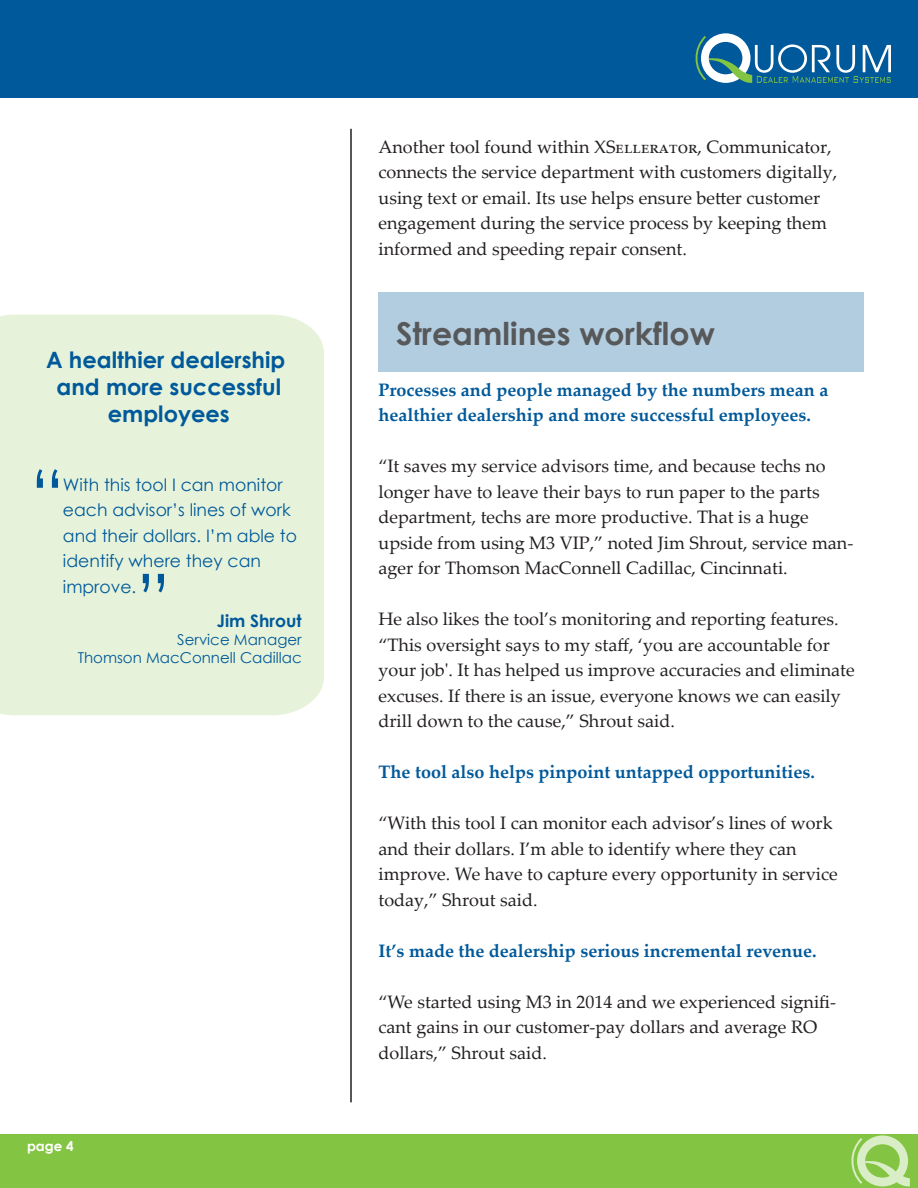
<style>
.page{position:relative;width:918px;height:1188px;background:#fff}
.page>*{position:absolute;margin:0;border:0;box-sizing:border-box;transform-origin:0 0}
.t1{font:700 31.5px "Century Gothic";color:#57585a}
.t2{font:700 22.5px/27px "Century Gothic";color:#00599a;text-align:center}
.t3{font:18px/25.5px "Palatino Linotype";color:#231f20}
.t4{font:700 18px/25.5px "Palatino Linotype";color:#00599a}
.t5{font:17.25px/25.5px "Century Gothic";color:#00599a}
.t6{font:700 17.25px "Century Gothic";color:#00599a}
.t7{font:15px/18px "Century Gothic";color:#00599a;text-align:right}
.t8{font:700 13.5px "Century Gothic";color:#fff}
</style>
<div class="page">
<div style="left:0;top:315px;width:324px;height:400px;background:#e6f3da"></div>
<div style="left:378px;top:292px;width:486px;height:79px;background:#b3cde0"></div>
<div style="left:0;top:1134px;width:918px;height:54px;background:#84c443"></div>
<div style="left:0;top:0;width:918px;height:97px;background:#00599a"></div>
<svg style="left:695px;top:33px;width:196px;height:50px"></svg>
<hr style="left:350px;top:129px;width:2px;height:973px;background:#231f20">
<svg style="left:37px;top:469px;width:21px;height:19px"></svg>
<svg style="left:143px;top:574px;width:21px;height:18px"></svg>
<svg style="left:851px;top:1135px;width:59px;height:52px"></svg>
<p class="t2" style="left:46px;top:345px;width:241px">A healthier dealership and more successful employees</p>
<p class="t5" style="left:63px;top:472px;width:236px">With this tool I can monitor each advisor’s lines of work and their dollars. I’m able to identify where they can improve.</p>
<p class="t6" style="left:217px;top:608px;width:86px">Jim Shrout</p>
<p class="t7" style="left:78px;top:631px;width:226px">Service Manager<br>Thomson MacConnell Cadillac</p>
<p class="t8" style="left:27px;top:1136px;width:48px">page 4</p>
<p class="t3" style="left:379px;top:133px;width:460px">Another tool found within XSELLERATOR, Communicator, connects the service department with customers digitally, using text or email. Its use helps ensure better customer engagement during the service process by keeping them informed and speeding repair consent.</p>
<h1 class="t1" style="left:396px;top:309px;width:320px">Streamlines workflow</h1>
<p class="t4" style="left:379px;top:376px;width:451px">Processes and people managed by the numbers mean a healthier dealership and more successful employees.</p>
<p class="t3" style="left:379px;top:453px;width:476px">“It saves my service advisors time, and because techs no longer have to leave their bays to run paper to the parts department, techs are more productive. That is a huge upside from using M3 VIP,” noted Jim Shrout, service man&shy;ager for Thomson MacConnell Cadillac, Cincinnati.</p>
<p class="t3" style="left:379px;top:606px;width:478px">He also likes the tool’s monitoring and reporting features. “This oversight says to my staff, ‘you are accountable for your job'. It has helped us improve accuracies and eliminate excuses. If there is an issue, everyone knows we can easily drill down to the cause,” Shrout said.</p>
<p class="t4" style="left:379px;top:759px;width:438px">The tool also helps pinpoint untapped opportunities.</p>
<p class="t3" style="left:379px;top:810px;width:461px">“With this tool I can monitor each advisor’s lines of work and their dollars. I’m able to identify where they can improve. We have to capture every opportunity in service today,” Shrout said.</p>
<p class="t4" style="left:379px;top:937px;width:440px">It’s made the dealership serious incremental revenue.</p>
<p class="t3" style="left:379px;top:988px;width:459px">“We started using M3 in 2014 and we experienced signifi&shy;cant gains in our customer-pay dollars and average RO dollars,” Shrout said.</p>
</div>
